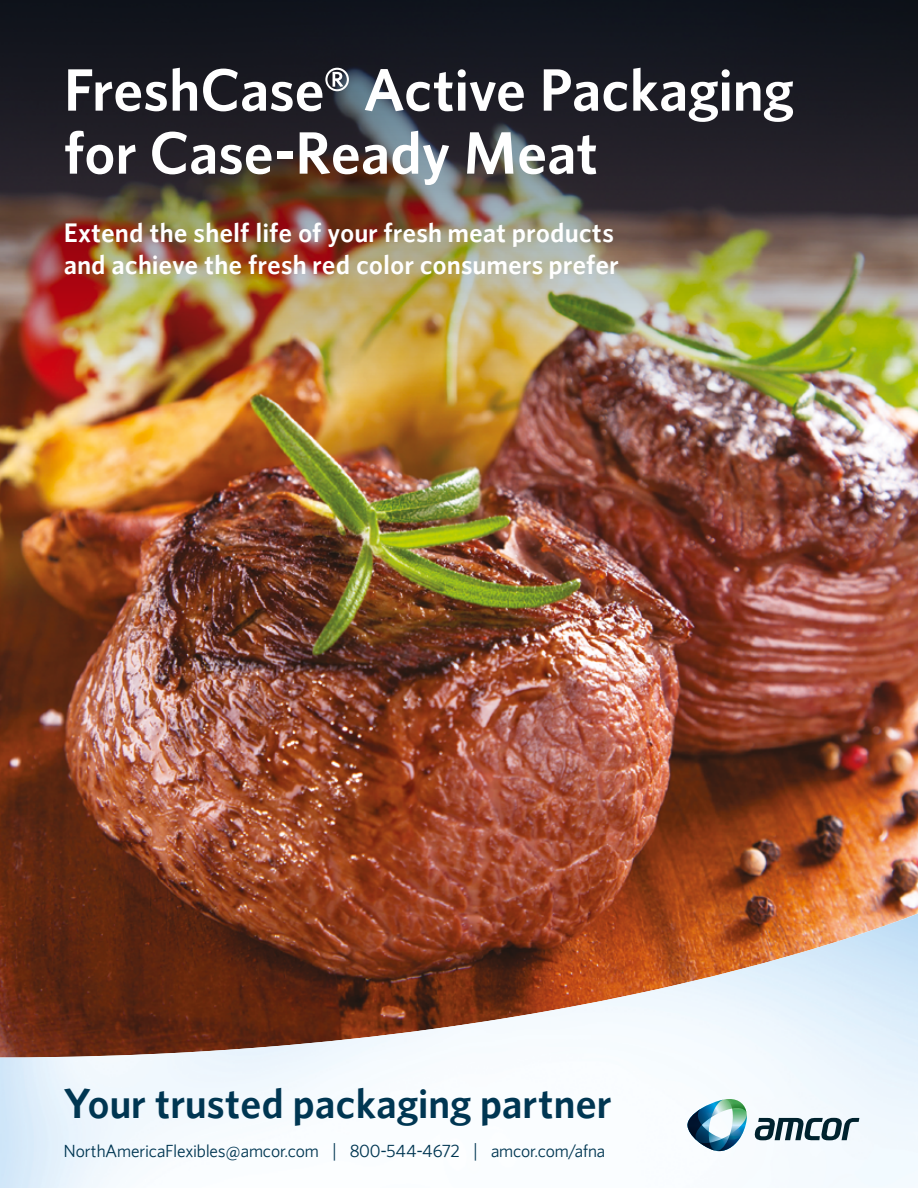
<style>
.page{position:relative;width:918px;height:1188px;background:#fff}
.page>*{position:absolute;margin:0;border:0;box-sizing:border-box;transform-origin:0 0}
.t1{font:600 60px/63px "Amcor Pro";letter-spacing:-.005em;color:#fff}
.t2{font:600 42px "Amcor Pro";letter-spacing:.005em;color:#003652}
.t3{font:600 27px/32.2px "Amcor Pro";letter-spacing:.005em;color:#fff}
.t4{font:16.5px "Amcor Pro";letter-spacing:-.01em;color:#003652}
</style>
<div class="page">
<img style="left:0;top:429px;width:918px;height:479px">
<img style="left:0;top:0;width:918px;height:429px">
<img style="left:0;top:908px;width:918px;height:6px">
<img style="left:0;top:914px;width:918px;height:274px">
<svg style="left:0;top:1009px;width:1px;height:179px"></svg>
<svg style="left:754px;top:1118px;width:105px;height:22px"></svg>
<svg style="left:687px;top:1097px;width:60px;height:56px"></svg>
<h1 class="t1" style="left:64px;top:57px;width:731px">FreshCase® Active Packaging for Case-Ready Meat</h1>
<p class="t3" style="left:64px;top:216px;width:557px">Extend the shelf life of your fresh meat products and achieve the fresh red color consumers prefer</p>
<h2 class="t2" style="left:64px;top:1077px;width:549px">Your trusted packaging partner</h2>
<p class="t4" style="left:64px;top:1140px;width:543px">NorthAmericaFlexibles@amcor.com | 800-544-4672 | amcor.com/afna</p>
</div>
